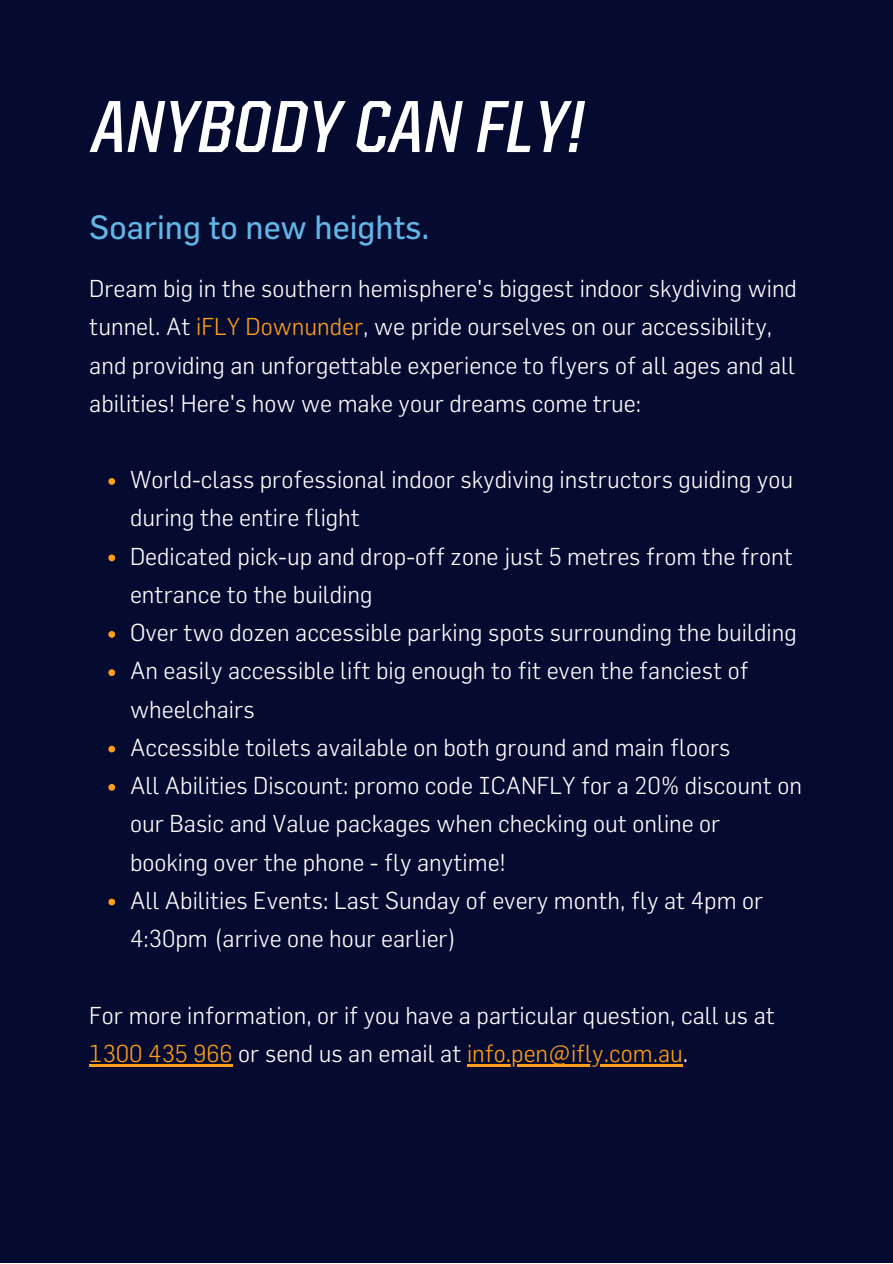
<style>
.page{position:relative;width:893px;height:1264px;background:#fff}
.page>*{position:absolute;margin:0;border:0;box-sizing:border-box;transform-origin:0 0}
.t1{font:700 73.95px "United Italic Semi Cond";color:#fff}
.t2{font:33px "Flama";color:#62b5e5}
.t3{font:300 24px/38.2px "Flama";color:#fff}
.s1{color:#ff9e1b}
</style>
<div class="page">
<div style="left:0;top:0;width:892px;height:1262px;background:#050a30"></div>
<svg style="left:108px;top:478px;width:7px;height:7px"></svg>
<svg style="left:108px;top:554px;width:7px;height:7px"></svg>
<svg style="left:108px;top:631px;width:7px;height:6px"></svg>
<svg style="left:108px;top:669px;width:7px;height:7px"></svg>
<svg style="left:108px;top:745px;width:7px;height:7px"></svg>
<svg style="left:108px;top:784px;width:7px;height:6px"></svg>
<svg style="left:108px;top:898px;width:7px;height:7px"></svg>
<hr style="left:89px;top:1063px;width:144px;height:3px;background:#ff9e1b">
<hr style="left:467px;top:1063px;width:215px;height:3px;background:#ff9e1b">
<p class="t1" style="left:92px;top:96px;width:494px">ANYBODY CAN FLY!</p>
<p class="t2" style="left:89px;top:207px;width:342px">Soaring to new heights.</p>
<p class="t3" style="left:89px;top:269px;width:709px">Dream big in the southern hemisphere's biggest indoor skydiving wind tunnel. At <span class="s1">iFLY Downunder</span>, we pride ourselves on our accessibility, and providing an unforgettable experience to flyers of all ages and all abilities! Here's how we make your dreams come true:</p>
<p class="t3" style="left:130px;top:460px;width:664px">World-class professional indoor skydiving instructors guiding you during the entire flight</p>
<p class="t3" style="left:130px;top:536px;width:664px">Dedicated pick-up and drop-off zone just 5 metres from the front entrance to the building</p>
<p class="t3" style="left:130px;top:613px;width:668px">Over two dozen accessible parking spots surrounding the building</p>
<p class="t3" style="left:130px;top:651px;width:620px">An easily accessible lift big enough to fit even the fanciest of wheelchairs</p>
<p class="t3" style="left:130px;top:727px;width:602px">Accessible toilets available on both ground and main floors</p>
<p class="t3" style="left:130px;top:766px;width:673px">All Abilities Discount: promo code ICANFLY for a 20% discount on our Basic and Value packages when checking out online or booking over the phone - fly anytime!</p>
<p class="t3" style="left:130px;top:880px;width:634px">All Abilities Events: Last Sunday of every month, fly at 4pm or<br>4:30pm (arrive one hour earlier)</p>
<p class="t3" style="left:89px;top:995px;width:687px">For more information, or if you have a particular question, call us at<br><span class="s1">1300 435 966</span> or send us an email at <span class="s1">info.pen@ifly.com.au</span>.</p>
</div>
